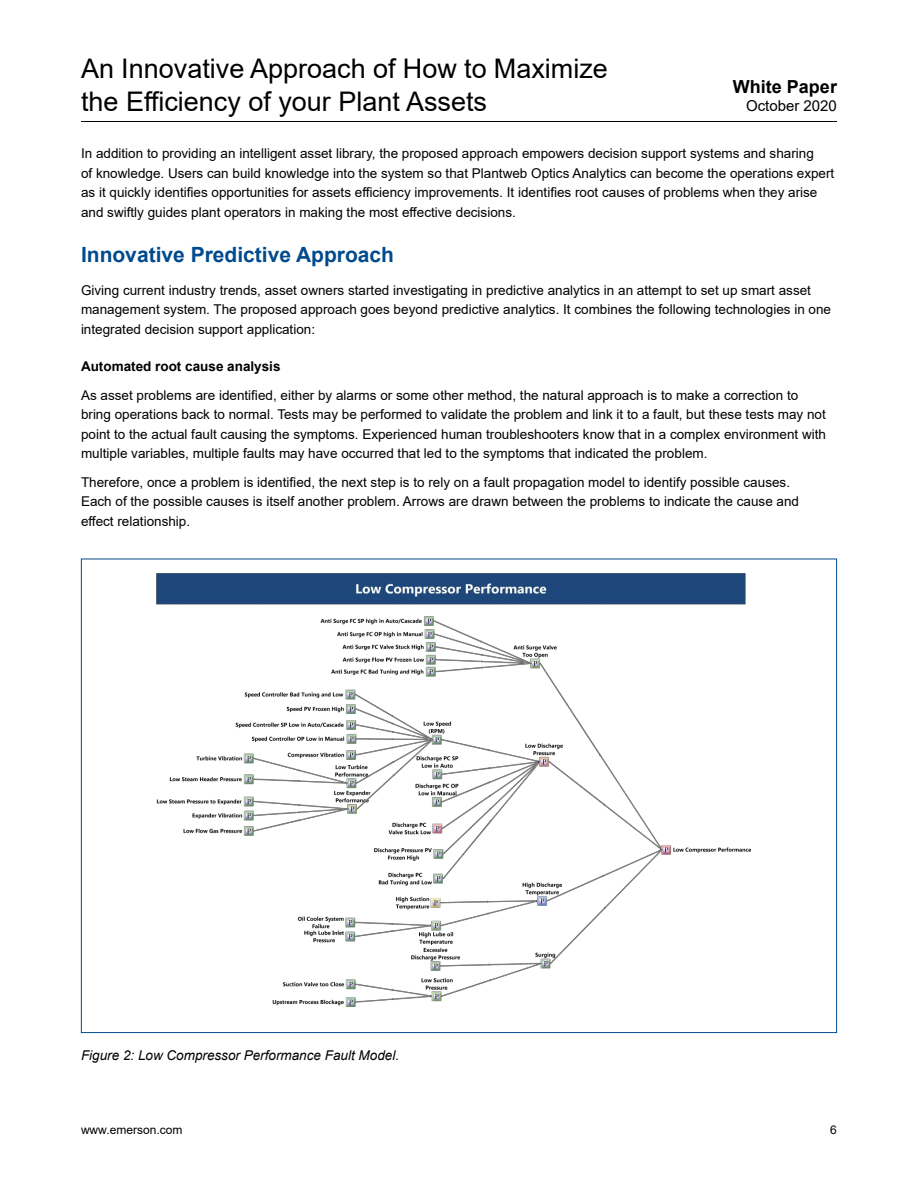
<style>
.page{position:relative;width:918px;height:1188px;background:#fff}
.page>*{position:absolute;margin:0;border:0;box-sizing:border-box;transform-origin:0 0}
.t1{font:27px/33px "Arial";color:#000}
.Subhead_1{font:700 21px "Arial";color:#004a8d}
.t2{font:700 18px "Arial";color:#000}
.t3{font:15px "Arial";color:#000}
.Body_Text{font:13.5px/19.5px "Arial";color:#000}
.Image_Caption{font:italic 13.5px "Arial";color:#000}
.Subhead_3{font:700 13.5px "Arial";color:#000}
.t4{font:12px "Arial";color:#000}
</style>
<div class="page">
<hr style="left:81px;top:121px;width:756px;height:1px;background:#000">
<img style="left:156px;top:573px;width:595px;height:434px">
<h1 class="t1" style="left:81px;top:52px;width:528px">An Innovative Approach of How to Maximize the Efficiency of your Plant Assets</h1>
<p class="Body_Text" style="left:81px;top:144px;width:755px">In addition to providing an intelligent asset library, the proposed approach empowers decision support systems and sharing<br>of knowledge. Users can build knowledge into the system so that Plantweb Optics Analytics can become the operations expert as it quickly identifies opportunities for assets efficiency improvements. It identifies root causes of problems when they arise and swiftly guides plant operators in making the most effective decisions.</p>
<p class="Subhead_1" style="left:81px;top:240px;width:315px">Innovative Predictive Approach</p>
<p class="Body_Text" style="left:81px;top:280px;width:752px">Giving current industry trends, asset owners started investigating in predictive analytics in an attempt to set up smart asset management system. The proposed approach goes beyond predictive analytics. It combines the following technologies in one integrated decision support application:</p>
<p class="Subhead_3" style="left:81px;top:357px;width:201px">Automated root cause analysis</p>
<p class="Body_Text" style="left:81px;top:385px;width:747px">As asset problems are identified, either by alarms or some other method, the natural approach is to make a correction to bring operations back to normal. Tests may be performed to validate the problem and link it to a fault, but these tests may not point to the actual fault causing the symptoms. Experienced human troubleshooters know that in a complex environment with multiple variables, multiple faults may have occurred that led to the symptoms that indicated the problem.</p>
<p class="Body_Text" style="left:81px;top:472px;width:720px">Therefore, once a problem is identified, the next step is to rely on a fault propagation model to identify possible causes.<br>Each of the possible causes is itself another problem. Arrows are drawn between the problems to indicate the cause and effect relationship.</p>
<h3 class="t2" style="left:733px;top:74px;width:106px">White Paper</h3>
<p class="t3" style="left:746px;top:96px;width:92px">October 2020</p>
<p class="Image_Caption" style="left:81px;top:1046px;width:320px">Figure 2: Low Compressor Performance Fault Model.</p>
<p class="t4" style="left:81px;top:1122px;width:103px">www.emerson.com</p>
<p class="t4" style="left:830px;top:1122px;width:8px">6</p>
</div>
